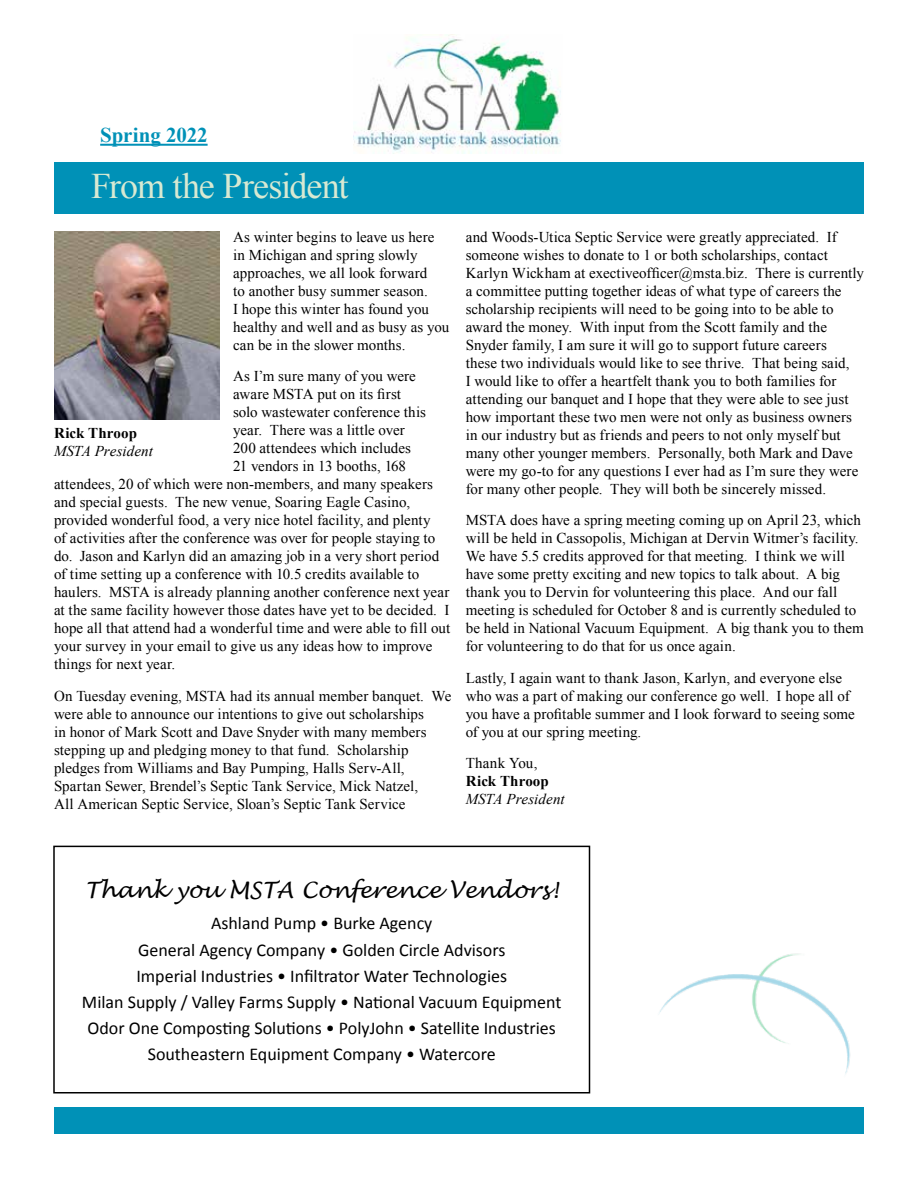
<style>
.page{position:relative;width:918px;height:1188px;background:#fff}
.page>*{position:absolute;margin:0;border:0;box-sizing:border-box;transform-origin:0 0}
.t1{font:36px "Times New Roman";letter-spacing:-.03em;color:#d8e9d2}
.t2{font:italic 22.5px "Lucida Handwriting";color:#000}
.t3{font:700 21px "Times New Roman";letter-spacing:-.005em;color:#0091b7}
.t4{font:18px/26.1px "Calibri";color:#000;text-align:center}
.t5{font:15px/18px "Times New Roman";letter-spacing:.005em;color:#000}
.t6{font:italic 15px "Times New Roman";letter-spacing:.005em;color:#000}
.t7{font:700 15px "Times New Roman";letter-spacing:.005em;color:#000}
</style>
<div class="page">
<img style="left:659px;top:953px;width:191px;height:121px">
<div style="left:54px;top:1107px;width:810px;height:27px;background:#0091b7"></div>
<div style="left:54px;top:162px;width:810px;height:52px;background:#0091b7"></div>
<hr style="left:100px;top:144px;width:108px;height:2px;background:#0091b7">
<img style="left:353px;top:35px;width:208px;height:118px">
<img style="left:54px;top:231px;width:166px;height:188px">
<div style="left:53px;top:846px;width:537px;height:248px;border:2px solid #000"></div>
<h3 class="t3" style="left:100px;top:121px;width:109px">Spring 2022</h3>
<h1 class="t1" style="left:91px;top:162px;width:259px">From the President</h1>
<p class="t5" style="left:233px;top:228px;width:218px">As winter begins to leave us here in Michigan and spring slowly approaches, we all look forward<br>to another busy summer season.<br>I hope this winter has found you healthy and well and as busy as you can be in the slower months.</p>
<p class="t5" style="left:233px;top:367px;width:184px">As I’m sure many of you were</p>
<p class="t5" style="left:233px;top:385px;width:169px">aware MSTA put on its first</p>
<p class="t5" style="left:233px;top:403px;width:195px">solo wastewater conference this</p>
<p class="t5" style="left:233px;top:421px;width:173px">year. There was a little over</p>
<p class="t5" style="left:233px;top:439px;width:180px">200 attendees which includes</p>
<p class="t5" style="left:233px;top:457px;width:175px">21 vendors in 13 booths, 168</p>
<p class="t5" style="left:54px;top:475px;width:381px">attendees, 20 of which were non-members, and many speakers</p>
<p class="t5" style="left:54px;top:493px;width:358px">and special guests. The new venue, Soaring Eagle Casino,</p>
<p class="t5" style="left:54px;top:511px;width:378px">provided wonderful food, a very nice hotel facility, and plenty</p>
<p class="t5" style="left:54px;top:529px;width:383px">of activities after the conference was over for people staying to</p>
<p class="t5" style="left:54px;top:547px;width:387px">do. Jason and Karlyn did an amazing job in a very short period</p>
<p class="t5" style="left:54px;top:565px;width:367px">of time setting up a conference with 10.5 credits available to</p>
<p class="t5" style="left:54px;top:583px;width:397px">haulers. MSTA is already planning another conference next year</p>
<p class="t5" style="left:54px;top:601px;width:397px">at the same facility however those dates have yet to be decided. I</p>
<p class="t5" style="left:54px;top:619px;width:398px">hope all that attend had a wonderful time and were able to fill out</p>
<p class="t5" style="left:54px;top:637px;width:380px">your survey in your email to give us any ideas how to improve</p>
<p class="t5" style="left:54px;top:655px;width:123px">things for next year.</p>
<p class="t5" style="left:54px;top:687px;width:399px">On Tuesday evening, MSTA had its annual member banquet. We were able to announce our intentions to give out scholarships<br>in honor of Mark Scott and Dave Snyder with many members stepping up and pledging money to that fund. Scholarship pledges from Williams and Bay Pumping, Halls Serv-All, Spartan Sewer, Brendel’s Septic Tank Service, Mick Natzel,<br>All American Septic Service, Sloan’s Septic Tank Service</p>
<p class="t7" style="left:54px;top:423px;width:85px">Rick Throop</p>
<p class="t6" style="left:54px;top:441px;width:101px">MSTA President</p>
<p class="t5" style="left:466px;top:228px;width:400px">and Woods-Utica Septic Service were greatly appreciated. If someone wishes to donate to 1 or both scholarships, contact Karlyn Wickham at exectiveofficer@msta.biz. There is currently a committee putting together ideas of what type of careers the scholarship recipients will need to be going into to be able to award the money. With input from the Scott family and the Snyder family, I am sure it will go to support future careers<br>these two individuals would like to see thrive. That being said,<br>I would like to offer a heartfelt thank you to both families for attending our banquet and I hope that they were able to see just how important these two men were not only as business owners in our industry but as friends and peers to not only myself but many other younger members. Personally, both Mark and Dave were my go-to for any questions I ever had as I’m sure they were for many other people. They will both be sincerely missed.</p>
<p class="t5" style="left:466px;top:511px;width:400px">MSTA does have a spring meeting coming up on April 23, which will be held in Cassopolis, Michigan at Dervin Witmer’s facility.<br>We have 5.5 credits approved for that meeting. I think we will have some pretty exciting and new topics to talk about. A big thank you to Dervin for volunteering this place. And our fall meeting is scheduled for October 8 and is currently scheduled to be held in National Vacuum Equipment. A big thank you to them for volunteering to do that for us once again.</p>
<p class="t5" style="left:466px;top:669px;width:391px">Lastly, I again want to thank Jason, Karlyn, and everyone else who was a part of making our conference go well. I hope all of you have a profitable summer and I look forward to seeing some of you at our spring meeting.</p>
<p class="t5" style="left:466px;top:754px;width:73px">Thank You,</p>
<p class="t7" style="left:466px;top:771px;width:85px">Rick Throop</p>
<p class="t6" style="left:466px;top:789px;width:101px">MSTA President</p>
<h2 class="t2" style="left:85px;top:876px;width:475px">Thank you MSTA Conference Vendors!</h2>
<p class="t4" style="left:82px;top:910px;width:481px">Ashland Pump • Burke Agency<br>General Agency Company • Golden Circle Advisors<br>Imperial Industries • Infiltrator Water Technologies<br>Milan Supply / Valley Farms Supply • National Vacuum Equipment Odor One Composting Solutions • PolyJohn • Satellite Industries Southeastern Equipment Company • Watercore</p>
</div>
